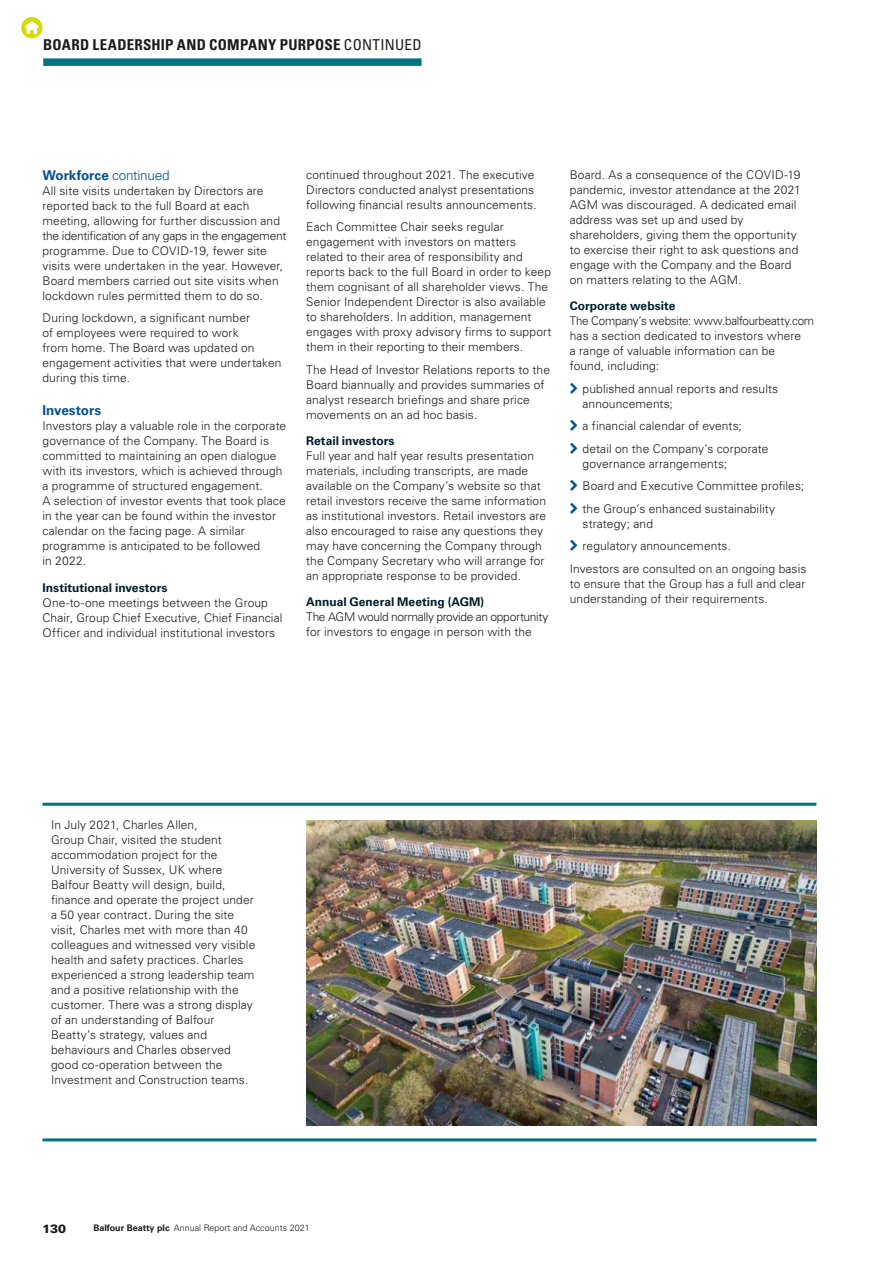
<style>
.page{position:relative;width:893px;height:1263px;background:#fff}
.page>*{position:absolute;margin:0;border:0;box-sizing:border-box;transform-origin:0 0}
.t1{font:700 condensed 15px "Univers LT Pro";letter-spacing:.015em;color:#1c1b1a}
.t2{font:700 13.5px "Univers LT Pro 65";letter-spacing:-.005em;color:#00528c}
.t3{font:300 12px/15px "Univers LT Pro 45";letter-spacing:.01em;color:#1c1b1a}
.t4{font:300 12px/15px "Univers LT Pro 45";letter-spacing:.01em;color:#1c1b1a;scale:.96 1}
.t5{font:700 12px "Univers LT Pro 65";color:#001e29}
.t6{font:300 12px/15px "Univers LT Pro 45";letter-spacing:-.015em;color:#1c1b1a}
.t7{font:900 12px "Univers LT Pro 75";color:#1c1b1a}
.t8{font:300 9px "Univers LT Pro 45";color:#1c1b1a}
.s1{font-weight:400}
.s2{font-family:"Univers LT Pro 45";font-weight:300}
.s3{font-family:"Univers LT Pro 65";font-weight:700}
</style>
<div class="page">
<svg style="left:21px;top:17px;width:22px;height:21px"></svg>
<hr style="left:43px;top:1138px;width:773px;height:3px;background:#007383">
<hr style="left:43px;top:803px;width:773px;height:3px;background:#007383">
<div style="left:43px;top:58px;width:379px;height:8px;background:#007383"></div>
<img style="left:306px;top:821px;width:510px;height:305px">
<p class="t1" style="left:43px;top:39px;width:380px">BOARD LEADERSHIP AND COMPANY PURPOSE <span class="s1">CONTINUED</span></p>
<p class="t2" style="left:43px;top:169px;width:129px">Workforce <span class="s2">continued</span></p>
<p class="t3" style="left:43px;top:184px;width:245px">All site visits undertaken by Directors are reported back to the full Board at each meeting, allowing for further discussion and the identification of any gaps in the engagement programme. Due to COVID-19, fewer site visits were undertaken in the year. However, Board members carried out site visits when lockdown rules permitted them to do so.</p>
<p class="t3" style="left:43px;top:312px;width:240px">During lockdown, a significant number<br>of employees were required to work<br>from home. The Board was updated on engagement activities that were undertaken during this time.</p>
<p class="t2" style="left:43px;top:405px;width:60px">Investors</p>
<p class="t3" style="left:43px;top:420px;width:245px">Investors play a valuable role in the corporate governance of the Company. The Board is committed to maintaining an open dialogue with its investors, which is achieved through a programme of structured engagement.<br>A selection of investor events that took place in the year can be found within the investor calendar on the facing page. A similar programme is anticipated to be followed<br>in 2022.</p>
<p class="t5" style="left:43px;top:582px;width:127px">Institutional investors</p>
<p class="t3" style="left:43px;top:596px;width:241px">One-to-one meetings between the Group<br>Chair, Group Chief Executive, Chief Financial<br>Officer and individual institutional investors</p>
<p class="t3" style="left:306px;top:168px;width:232px">continued throughout 2021. The executive<br>Directors conducted analyst presentations following financial results announcements.</p>
<p class="t3" style="left:306px;top:221px;width:247px">Each Committee Chair seeks regular engagement with investors on matters related to their area of responsibility and reports back to the full Board in order to keep them cognisant of all shareholder views. The Senior Independent Director is also available to shareholders. In addition, management engages with proxy advisory firms to support them in their reporting to their members.</p>
<p class="t3" style="left:306px;top:363px;width:245px">The Head of Investor Relations reports to the Board biannually and provides summaries of analyst research briefings and share price movements on an ad hoc basis.</p>
<p class="t5" style="left:306px;top:436px;width:90px">Retail investors</p>
<p class="t3" style="left:306px;top:449px;width:241px">Full year and half year results presentation materials, including transcripts, are made available on the Company’s website so that retail investors receive the same information as institutional investors. Retail investors are also encouraged to raise any questions they may have concerning the Company through the Company Secretary who will arrange for an appropriate response to be provided.</p>
<p class="t5" style="left:306px;top:597px;width:180px">Annual General Meeting (AGM)</p>
<p class="t6" style="left:306px;top:611px;width:244px">The AGM would normally provide an opportunity for investors to engage in person with the</p>
<p class="t3" style="left:570px;top:168px;width:233px">Board. As a consequence of the COVID-19 pandemic, investor attendance at the 2021<br>AGM was discouraged. A dedicated email address was set up and used by shareholders, giving them the opportunity to exercise their right to ask questions and engage with the Company and the Board on matters relating to the AGM.</p>
<p class="t5" style="left:570px;top:301px;width:107px">Corporate website</p>
<p class="t4" style="left:570px;top:314px;width:256px">The Company’s website: www.balfourbeatty.com has a section dedicated to investors where<br>a range of valuable information can be<br>found, including:</p>
<p class="t3" style="left:583px;top:382px;width:197px">published annual reports and results announcements;</p>
<p class="t3" style="left:583px;top:416px;width:187px;line-height:22.5px">a financial calendar of events; detail on the Company’s corporate</p>
<p class="t3" style="left:583px;top:453px;width:223px;line-height:22.5px">governance arrangements;<br>Board and Executive Committee profiles; the Group’s enhanced sustainability</p>
<p class="t3" style="left:583px;top:517px;width:72px">strategy; and</p>
<p class="t3" style="left:583px;top:539px;width:150px">regulatory announcements.</p>
<p class="t3" style="left:570px;top:562px;width:238px">Investors are consulted on an ongoing basis</p>
<p class="t3" style="left:570px;top:577px;width:237px">to ensure that the Group has a full and clear understanding of their requirements.</p>
<p class="t3" style="left:51px;top:819px;width:206px">In July 2021, Charles Allen,<br>Group Chair, visited the student accommodation project for the University of Sussex, UK where Balfour Beatty will design, build, finance and operate the project under a 50 year contract. During the site visit, Charles met with more than 40 colleagues and witnessed very visible health and safety practices. Charles experienced a strong leadership team and a positive relationship with the customer. There was a strong display of an understanding of Balfour Beatty’s strategy, values and behaviours and Charles observed good co-operation between the Investment and Construction teams.</p>
<p class="t7" style="left:43px;top:1223px;width:25px">130</p>
<p class="t8" style="left:93px;top:1224px;width:218px"><span class="s3">Balfour Beatty plc</span> Annual Report and Accounts 2021</p>
</div>
